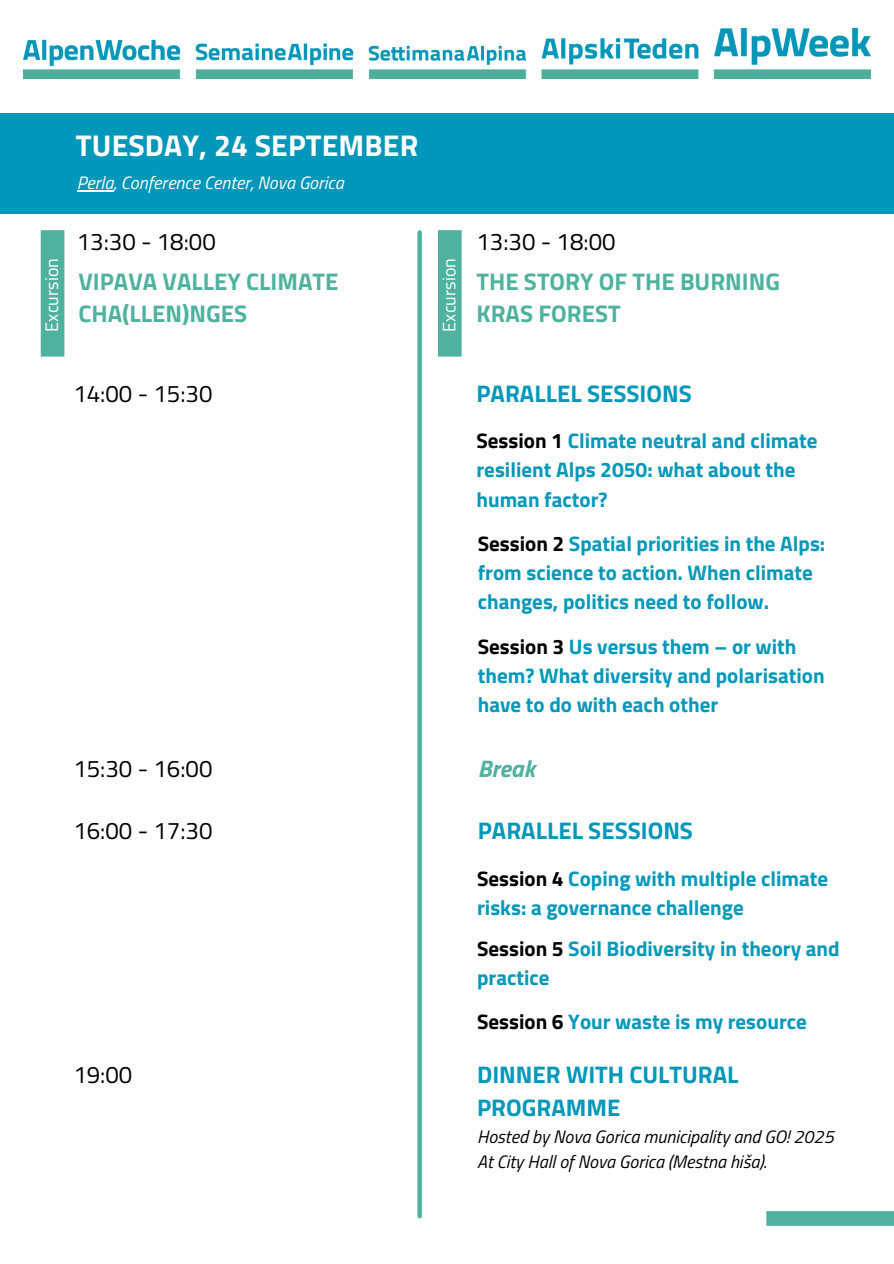
<style>
.page{position:relative;width:894px;height:1264px;background:#fff}
.page>*{position:absolute;margin:0;border:0;box-sizing:border-box;transform-origin:0 0}
.t1{font:700 30px "Titillium Web";letter-spacing:.005em;color:#fff}
.t2{font:700 24px/32.7px "Titillium Web";color:#4fb29f}
.t3{font:24px "Titillium Web";color:#000}
.t4{font:700 24px/32.7px "Titillium Web";color:#0097ba}
.t5{font:italic 700 24px "Titillium Web";color:#4fb29f}
.t6{font:700 21px/29.2px "Titillium Web";color:#0098ba}
.t7{font:italic 18px/24.8px "Titillium Web";color:#000}
.t8{font:italic 18px "Titillium Web";color:#fff}
.t9{font:18px "Titillium Web";color:#fff}
.s1{color:#000}
</style>
<div class="page">
<div style="left:417px;top:232px;width:5px;height:984px;background:#4fb29f"></div>
<div style="left:0;top:113px;width:893px;height:101px;background:#0097ba"></div>
<div style="left:766px;top:1211px;width:127px;height:14px;background:#4fb29f"></div>
<hr style="left:77px;top:190px;width:36px;height:2px;background:#fff">
<div style="left:41px;top:230px;width:23px;height:126px;background:#4fb29f"></div>
<div style="left:438px;top:230px;width:23px;height:126px;background:#4fb29f"></div>
<img style="left:23px;top:28px;width:847px;height:51px">
<h5 class="t1" style="left:76px;top:122px;width:344px">TUESDAY, 24 SEPTEMBER</h5>
<h5 class="t8" style="left:77px;top:169px;width:268px">Perla, Conference Center, Nova Gorica</h5>
<h3 class="t3" style="left:77px;top:223px;width:140px">13:30 - 18:00</h3>
<h5 class="t3" style="left:476px;top:223px;width:140px">13:30 - 18:00</h5>
<h2 class="t9" style="left:38px;top:331px;width:75px;rotate:-90deg">Excursion</h2>
<h5 class="t9" style="left:435px;top:331px;width:75px;rotate:-90deg">Excursion</h5>
<h2 class="t2" style="left:78px;top:264px;width:261px">VIPAVA VALLEY CLIMATE<br>CHA(LLEN)NGES</h2>
<h5 class="t2" style="left:476px;top:264px;width:305px">THE STORY OF THE BURNING<br>KRAS FOREST</h5>
<p class="t3" style="left:73px;top:374px;width:140px">14:00 - 15:30</p>
<h1 class="t4" style="left:476px;top:376px;width:217px">PARALLEL SESSIONS</h1>
<p class="t6" style="left:476px;top:425px;width:342px"><span class="s1">Session 1</span> Climate neutral and climate resilient Alps 2050: what about the human factor?</p>
<p class="t6" style="left:477px;top:528px;width:349px"><span class="s1">Session 2</span> Spatial priorities in the Alps: from science to action. When climate changes, politics need to follow.</p>
<h4 class="t6" style="left:477px;top:631px;width:348px"><span class="s1">Session 3</span> Us versus them – or with them? What diversity and polarisation have to do with each other</h4>
<h2 class="t3" style="left:73px;top:750px;width:140px">15:30 - 16:00</h2>
<h4 class="t5" style="left:477px;top:750px;width:59px">Break</h4>
<h4 class="t3" style="left:73px;top:812px;width:140px">16:00 - 17:30</h4>
<h4 class="t4" style="left:477px;top:813px;width:217px">PARALLEL SESSIONS</h4>
<h4 class="t6" style="left:477px;top:863px;width:352px"><span class="s1">Session 4</span> Coping with multiple climate risks: a governance challenge</h4>
<p class="t6" style="left:477px;top:933px;width:364px"><span class="s1">Session 5</span> Soil Biodiversity in theory and practice</p>
<h4 class="t6" style="left:477px;top:1006px;width:331px"><span class="s1">Session 6</span> Your waste is my resource</h4>
<h2 class="t3" style="left:73px;top:1056px;width:60px">19:00</h2>
<p class="t4" style="left:477px;top:1057px;width:263px">DINNER WITH CULTURAL<br>PROGRAMME</p>
<p class="t7" style="left:477px;top:1123px;width:358px">Hosted by Nova Gorica municipality and GO! 2025<br>At City Hall of Nova Gorica (Mestna hiša).</p>
</div>
